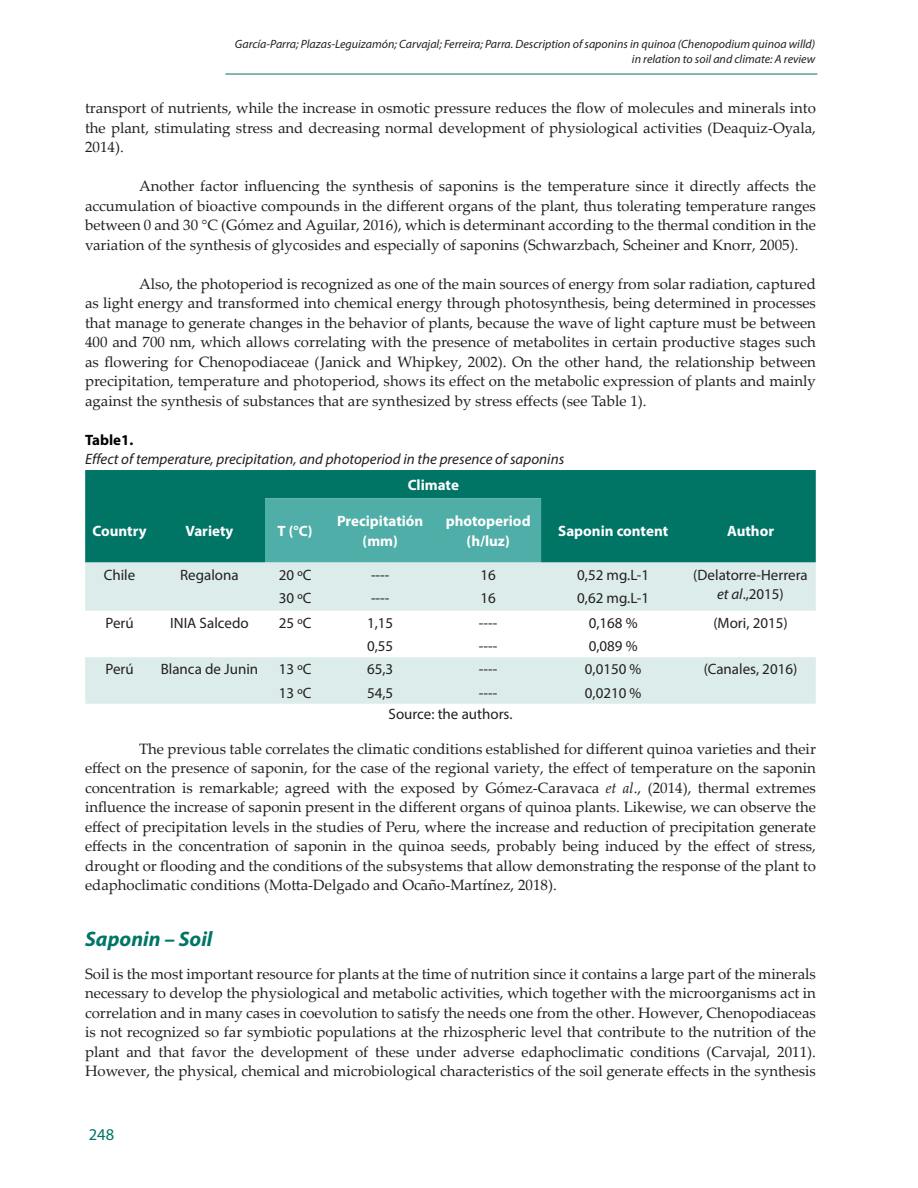
<style>
.page{position:relative;width:918px;height:1188px;background:#fff}
.page>*{position:absolute;margin:0;border:0;box-sizing:border-box;transform-origin:0 0}
.Subtitulo3{font:italic 700 21px "Myriad Pro";color:#007566}
.t1{font:16.5px "Myriad Pro";color:#007566}
.TEXTO{font:15px/19.5px "Palatino Linotype";color:#231f20;text-align:justify}
.TextoTablas{font:15px "Myriad Pro";color:#231f20}
.tEXTOSBLANCOS{font:700 15px/19.5px "Myriad Pro";color:#fff;text-align:center}
.TextTablas{font:italic 15px "Myriad Pro";color:#231f20}
.TEXTO-2{font:700 15px "Myriad Pro";color:#000}
.t2{font:italic 12px/15px "Myriad Pro";color:#231f20;text-align:right}
.s1{font-style:italic}
</style>
<div class="page">
<hr style="left:225px;top:74px;width:592px;height:1px;background:#007566">
<div style="left:85px;top:470px;width:731px;height:93px;background:#007566"></div>
<div style="left:265px;top:498px;width:276px;height:65px;background:#50aea8"></div>
<svg style="left:85px;top:563px;width:731px;height:141px;fill:#dcecea"></svg>
<p class="t2" style="left:235px;top:36px;width:582px">García-Parra; Plazas-Leguizamón; Carvajal; Ferreira; Parra. Description of saponins in quinoa (Chenopodium quinoa willd) in relation to soil and climate: A review</p>
<p class="TEXTO" style="left:85px;top:98px;width:732px">transport of nutrients, while the increase in osmotic pressure reduces the flow of molecules and minerals into the plant, stimulating stress and decreasing normal development of physiological activities (Deaquiz-Oyala, 2014).</p>
<p class="TEXTO" style="left:85px;top:176px;width:732px;text-indent:54px">Another factor influencing the synthesis of saponins is the temperature since it directly affects the accumulation of bioactive compounds in the different organs of the plant, thus tolerating temperature ranges between 0 and 30 °C (Gómez and Aguilar, 2016), which is determinant according to the thermal condition in the variation of the synthesis of glycosides and especially of saponins (Schwarzbach, Scheiner and Knorr, 2005).</p>
<p class="TEXTO" style="left:85px;top:273px;width:732px;text-indent:54px">Also, the photoperiod is recognized as one of the main sources of energy from solar radiation, captured as light energy and transformed into chemical energy through photosynthesis, being determined in processes that manage to generate changes in the behavior of plants, because the wave of light capture must be between 400 and 700 nm, which allows correlating with the presence of metabolites in certain productive stages such as flowering for Chenopodiaceae (Janick and Whipkey, 2002). On the other hand, the relationship between precipitation, temperature and photoperiod, shows its effect on the metabolic expression of plants and mainly against the synthesis of substances that are synthesized by stress effects (see Table 1).</p>
<p class="TEXTO-2" style="left:85px;top:430px;width:50px">Table1.</p>
<p class="TextTablas" style="left:85px;top:450px;width:481px">Effect of temperature, precipitation, and photoperiod in the presence of saponins</p>
<p class="tEXTOSBLANCOS" style="left:408px;top:475px;width:53px">Climate</p>
<p class="tEXTOSBLANCOS" style="left:93px;top:521px;width:56px">Country</p>
<p class="tEXTOSBLANCOS" style="left:185px;top:521px;width:49px">Variety</p>
<p class="tEXTOSBLANCOS" style="left:278px;top:521px;width:37px">T (°C)</p>
<p class="tEXTOSBLANCOS" style="left:337px;top:511px;width:88px">Precipitatión (mm)</p>
<p class="tEXTOSBLANCOS" style="left:446px;top:511px;width:86px">photoperiod (h/luz)</p>
<p class="tEXTOSBLANCOS" style="left:558px;top:521px;width:112px">Saponin content</p>
<p class="tEXTOSBLANCOS" style="left:727px;top:521px;width:49px">Author</p>
<p class="TextoTablas" style="left:104px;top:566px;width:33px">Chile</p>
<p class="TextoTablas" style="left:180px;top:566px;width:60px">Regalona</p>
<p class="TextoTablas" style="left:279px;top:566px;width:34px">20 ºC</p>
<p class="TextoTablas" style="left:371px;top:566px;width:20px">----</p>
<p class="TextoTablas" style="left:480px;top:566px;width:17px">16</p>
<p class="TextoTablas" style="left:577px;top:566px;width:73px">0,52 mg.L-1</p>
<p class="TextoTablas" style="left:693px;top:566px;width:116px">(Delatorre-Herrera</p>
<p class="TextoTablas" style="left:279px;top:589px;width:34px">30 ºC</p>
<p class="TextoTablas" style="left:717px;top:585px;width:68px"><span class="s1">et al</span>.,2015)</p>
<p class="TextoTablas" style="left:371px;top:589px;width:20px">----</p>
<p class="TextoTablas" style="left:480px;top:589px;width:17px">16</p>
<p class="TextoTablas" style="left:577px;top:589px;width:73px">0,62 mg.L-1</p>
<p class="TextoTablas" style="left:105px;top:614px;width:30px">Perú</p>
<p class="TextoTablas" style="left:170px;top:614px;width:80px">INIA Salcedo</p>
<p class="TextoTablas" style="left:279px;top:614px;width:34px">25 ºC</p>
<p class="TextoTablas" style="left:367px;top:614px;width:28px">1,15</p>
<p class="TextoTablas" style="left:479px;top:614px;width:20px">----</p>
<p class="TextoTablas" style="left:589px;top:614px;width:50px">0,168 %</p>
<p class="TextoTablas" style="left:713px;top:614px;width:76px">(Mori, 2015)</p>
<p class="TextoTablas" style="left:367px;top:637px;width:28px">0,55</p>
<p class="TextoTablas" style="left:479px;top:637px;width:20px">----</p>
<p class="TextoTablas" style="left:589px;top:637px;width:50px">0,089 %</p>
<p class="TextoTablas" style="left:105px;top:660px;width:30px">Perú</p>
<p class="TextoTablas" style="left:161px;top:660px;width:99px">Blanca de Junin</p>
<p class="TextoTablas" style="left:279px;top:660px;width:34px">13 ºC</p>
<p class="TextoTablas" style="left:367px;top:660px;width:28px">65,3</p>
<p class="TextoTablas" style="left:479px;top:660px;width:20px">----</p>
<p class="TextoTablas" style="left:585px;top:660px;width:58px">0,0150 %</p>
<p class="TextoTablas" style="left:704px;top:660px;width:95px">(Canales, 2016)</p>
<p class="TextoTablas" style="left:279px;top:683px;width:34px">13 ºC</p>
<p class="TextoTablas" style="left:367px;top:683px;width:28px">54,5</p>
<p class="TextoTablas" style="left:479px;top:683px;width:20px">----</p>
<p class="TextoTablas" style="left:585px;top:683px;width:58px">0,0210 %</p>
<p class="TextoTablas" style="left:389px;top:705px;width:125px">Source: the authors.</p>
<p class="TEXTO" style="left:85px;top:738px;width:732px;text-indent:54px">The previous table correlates the climatic conditions established for different quinoa varieties and their effect on the presence of saponin, for the case of the regional variety, the effect of temperature on the saponin concentration is remarkable; agreed with the exposed by Gómez-Caravaca <span class="s1">et al</span>., (2014), thermal extremes influence the increase of saponin present in the different organs of quinoa plants. Likewise, we can observe the effect of precipitation levels in the studies of Peru, where the increase and reduction of precipitation generate effects in the concentration of saponin in the quinoa seeds, probably being induced by the effect of stress, drought or flooding and the conditions of the subsystems that allow demonstrating the response of the plant to edaphoclimatic conditions (Motta-Delgado and Ocaño-Martínez, 2018).</p>
<p class="Subtitulo3" style="left:85px;top:926px;width:129px">Saponin – Soil</p>
<p class="TEXTO" style="left:85px;top:963px;width:732px">Soil is the most important resource for plants at the time of nutrition since it contains a large part of the minerals necessary to develop the physiological and metabolic activities, which together with the microorganisms act in correlation and in many cases in coevolution to satisfy the needs one from the other. However, Chenopodiaceas is not recognized so far symbiotic populations at the rhizospheric level that contribute to the nutrition of the plant and that favor the development of these under adverse edaphoclimatic conditions (Carvajal, 2011).<br>However, the physical, chemical and microbiological characteristics of the soil generate effects in the synthesis</p>
<p class="t1" style="left:89px;top:1124px;width:27px">248</p>
</div>
